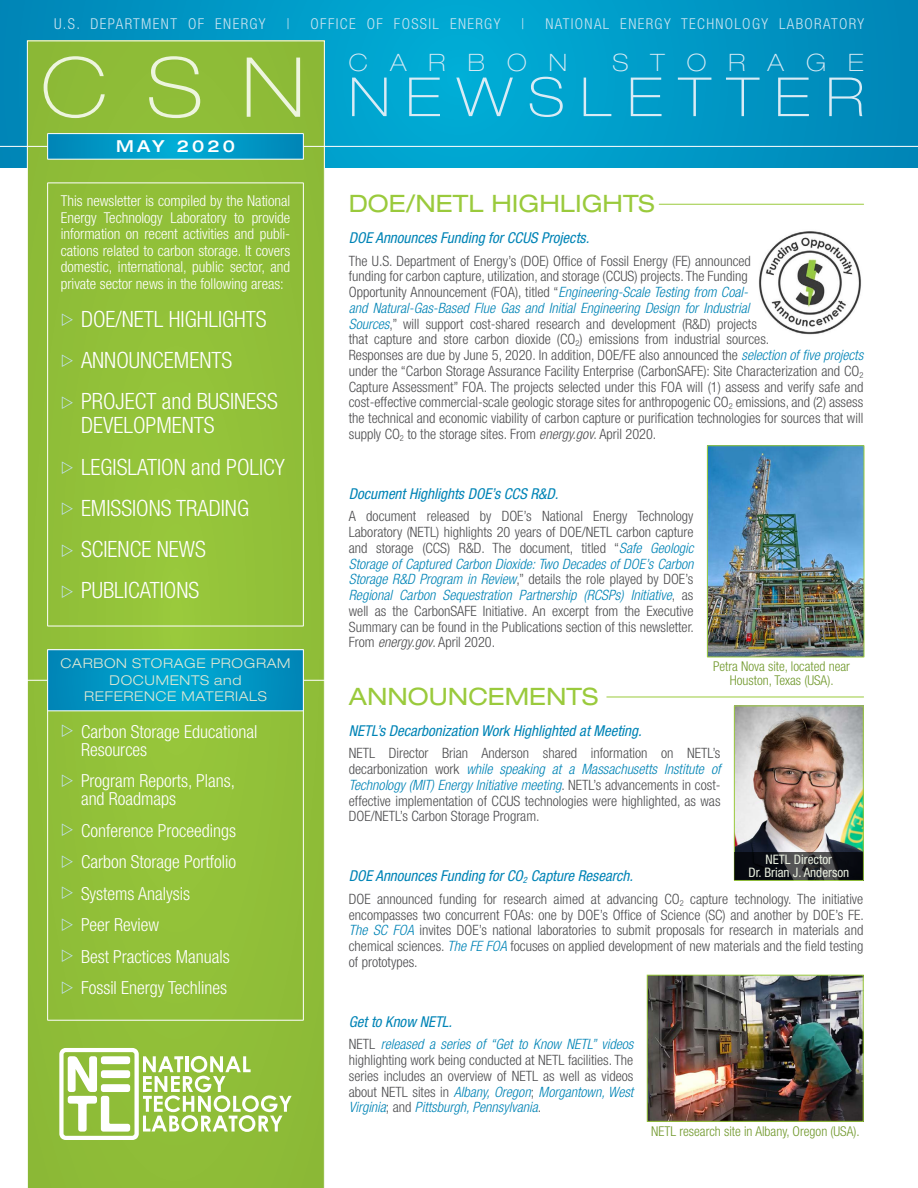
<style>
.page{position:relative;width:918px;height:1188px;background:#fff}
.page>*{position:absolute;margin:0;border:0;box-sizing:border-box;transform-origin:0 0}
.t1{font:100 expanded 54px "Helvetica Neue LT Std";letter-spacing:.3em;color:#d9ebf5}
.t2{font:expanded 24px "Helvetica Neue LT Std";color:#9aca3c}
.t3{font:100 expanded 24px "Helvetica Neue LT Std";letter-spacing:.92em;color:#d9ebf5}
.t4{font:300 condensed 22.5px/41.2px "Helvetica Neue LT Std";color:#fff}
.t5{font:300 condensed 18px/31.5px "Helvetica Neue LT Std";color:#fff}
.t6{font:500 expanded 16.5px "Helvetica Neue LT Std";letter-spacing:.185em;color:#fff}
.t7{font:300 condensed 15px/16.5px "Helvetica Neue LT Std";color:#fff;text-align:justify}
.t8{font:italic condensed 15px "Helvetica Neue";color:#0084b6}
.t9{font:300 condensed 15px "Helvetica Neue LT Std";letter-spacing:.09em;color:#cae4f1}
.t10{font:300 condensed 14.25px/15.8px "Helvetica Neue LT Std";color:#4d4d4f;text-align:justify}
.t11{font:300 condensed 13.5px/13.5px "Helvetica Neue LT Std";color:#70982b;text-align:center}
.t12{font:300 expanded 13.5px/16.5px "Helvetica Neue LT Std";letter-spacing:.05em;color:#e1e9d4;text-align:center}
.t13{font:condensed 13.05px/13px "Helvetica Neue LT Std";color:#e9efe0;text-align:center}
.s1{font-style:italic;color:#0084b6}
.s2{font-style:italic}
</style>
<div class="page">
<svg style="left:0;top:0;width:918px;height:167px;background:#009ac7"></svg>
<div style="left:27px;top:40px;width:298px;height:1148px;background:#91bf38"></div>
<hr style="left:0;top:146px;width:918px;height:1px;background:#fff">
<div style="left:47px;top:183px;width:257px;height:443px;border:1px solid #fff"></div>
<svg style="left:49px;top:135px;width:253px;height:23px;background:#0098c5"></svg>
<div style="left:47px;top:133px;width:257px;height:27px;border:1px solid #fff"></div>
<hr style="left:0;top:680px;width:329px;height:1px;background:#fff">
<svg style="left:49px;top:651px;width:253px;height:58px;background:#0097c5"></svg>
<div style="left:47px;top:649px;width:257px;height:62px;border:1px solid #fff"></div>
<svg style="left:59px;top:1048px;width:233px;height:92px"></svg>
<svg style="left:44px;top:56px;width:256px;height:62px;background:#9ac34c"></svg>
<hr style="left:659px;top:204px;width:205px;height:1px;background:#9aca3c">
<hr style="left:607px;top:697px;width:257px;height:1px;background:#9aca3c">
<img style="left:709px;top:447px;width:153px;height:208px">
<div style="left:707px;top:445px;width:157px;height:212px;border:1px solid #9aca3c"></div>
<img style="left:759px;top:231px;width:102px;height:104px">
<img style="left:736px;top:708px;width:126px;height:144px">
<div style="left:734px;top:706px;width:130px;height:175px;border:1px solid #9aca3c"></div>
<svg style="left:735px;top:852px;width:128px;height:28px;background:#1e2024"></svg>
<img style="left:649px;top:977px;width:213px;height:143px">
<div style="left:647px;top:975px;width:217px;height:147px;border:1px solid #9aca3c"></div>
<svg style="left:62px;top:313px;width:11px;height:13px"></svg>
<svg style="left:62px;top:355px;width:11px;height:12px"></svg>
<svg style="left:62px;top:396px;width:11px;height:13px"></svg>
<svg style="left:62px;top:461px;width:11px;height:13px"></svg>
<svg style="left:62px;top:502px;width:11px;height:13px"></svg>
<svg style="left:62px;top:544px;width:11px;height:12px"></svg>
<svg style="left:62px;top:585px;width:11px;height:13px"></svg>
<svg style="left:62px;top:725px;width:11px;height:12px"></svg>
<svg style="left:62px;top:774px;width:11px;height:13px"></svg>
<svg style="left:62px;top:824px;width:11px;height:12px"></svg>
<svg style="left:62px;top:855px;width:11px;height:13px"></svg>
<svg style="left:62px;top:887px;width:11px;height:12px"></svg>
<svg style="left:62px;top:918px;width:11px;height:13px"></svg>
<svg style="left:62px;top:950px;width:11px;height:12px"></svg>
<svg style="left:62px;top:981px;width:11px;height:13px"></svg>
<p class="t9" style="left:54px;top:15px;width:213px">U.S. DEPARTMENT OF ENERGY</p>
<p class="t9" style="left:286px;top:15px;width:5px">|</p>
<p class="t9" style="left:311px;top:15px;width:191px">OFFICE OF FOSSIL ENERGY</p>
<p class="t9" style="left:521px;top:15px;width:5px">|</p>
<p class="t9" style="left:545px;top:15px;width:320px">NATIONAL ENERGY TECHNOLOGY LABORATORY</p>
<p class="t6" style="left:116px;top:136px;width:120px">May 2020</p>
<p class="t7" style="left:61px;top:192px;width:231px">This newsletter is compiled by the National Energy Technology Laboratory to provide information on recent activities and publi&shy;cations related to carbon storage. It covers domestic, international, public sector, and private sector news in the following areas:</p>
<h3 class="t4" style="left:81px;top:298px;width:198px">DOE/NETL HIGHLIGHTS<br>ANNOUNCEMENTS<br>PROJECT and BUSINESS</h3>
<h3 class="t4" style="left:81px;top:404px;width:205px">DEVELOPMENTS<br>LEGISLATION and POLICY<br>EMISSIONS TRADING<br>SCIENCE NEWS<br>PUBLICATIONS</h3>
<p class="t12" style="left:61px;top:655px;width:231px">CARBON STORAGE PROGRAM<br>DOCUMENTS and<br>REFERENCE MATERIALS</p>
<p class="t5" style="left:81px;top:722px;width:178px;line-height:18px">Carbon Storage Educational<br>Resources</p>
<p class="t5" style="left:81px;top:772px;width:156px;line-height:18px">Program Reports, Plans, and Roadmaps</p>
<p class="t5" style="left:81px;top:815px;width:157px">Conference Proceedings<br>Carbon Storage Portfolio<br>Systems Analysis<br>Peer Review<br>Best Practices Manuals<br>Fossil Energy Techlines</p>
<h2 class="t3" style="left:349px;top:48px;width:220px">CARBON</h2>
<h2 class="t3" style="left:612px;top:48px;width:253px">STORAGE</h2>
<h1 class="t1" style="left:349px;top:65px;width:517px">NEWSLETTER</h1>
<h2 class="t2" style="left:349px;top:189px;width:307px">DOE/NETL HIGHLIGHTS</h2>
<p class="t8" style="left:349px;top:229px;width:242px">DOE Announces Funding for CCUS Projects.</p>
<p class="t10" style="left:349px;top:253px;width:516px;text-align:left">The U.S. Department of Energy’s (DOE) Office of Fossil Energy (FE) announced<br>funding for carbon capture, utilization, and storage (CCUS) projects. The Funding<br>Opportunity Announcement (FOA), titled “<span class="s1">Engineering-Scale Testing from Coal-<br>and Natural-Gas-Based Flue Gas and Initial Engineering Design for Industrial<br>Sources</span>,” will support cost-shared research and development (R&amp;D) projects<br>that capture and store carbon dioxide (CO<sub>2</sub>) emissions from industrial sources.<br>Responses are due by June 5, 2020. In addition, DOE/FE also announced the <span class="s1">selection of five projects </span>under the “Carbon Storage Assurance Facility Enterprise (CarbonSAFE): Site Characterization and CO<sub>2<br></sub>Capture Assessment” FOA. The projects selected under this FOA will (1) assess and verify safe and cost-effective commercial-scale geologic storage sites for anthropogenic CO<sub>2</sub> emissions, and (2) assess the technical and economic viability of carbon capture or purification technologies for sources that will supply CO<sub>2</sub> to the storage sites. From <span class="s2">energy.gov</span>. April 2020.</p>
<p class="t8" style="left:349px;top:485px;width:211px">Document Highlights DOE’s CCS R&amp;D.</p>
<p class="t10" style="left:349px;top:508px;width:347px">A document released by DOE’s National Energy Technology Laboratory (NETL) highlights 20 years of DOE/NETL carbon capture and storage (CCS) R&amp;D. The document, titled “<span class="s1">Safe Geologic Storage of Captured Carbon Dioxide: Two Decades of DOE’s Carbon Storage R&amp;D Program in Review</span>,” details the role played by DOE’s <span class="s1">Regional Carbon Sequestration Partnership (RCSPs) Initiative</span>, as well as the CarbonSAFE Initiative. An excerpt from the Executive Summary can be found in the Publications section of this newsletter.<br>From <span class="s2">energy.gov</span>. April 2020.</p>
<h2 class="t2" style="left:349px;top:682px;width:251px">ANNOUNCEMENTS</h2>
<p class="t8" style="left:349px;top:722px;width:294px">NETL’s Decarbonization Work Highlighted at Meeting.</p>
<p class="t10" style="left:349px;top:745px;width:373px">NETL Director Brian Anderson shared information on NETL’s decarbonization work <span class="s1">while speaking at a Massachusetts Institute of Technology (MIT) Energy Initiative meeting</span>. NETL’s advancements in cost&shy;effective implementation of CCUS technologies were highlighted, as was DOE/NETL’s Carbon Storage Program.</p>
<p class="t11" style="left:713px;top:660px;width:138px">Petra Nova site, located near<br>Houston, Texas (USA).</p>
<p class="t13" style="left:748px;top:853px;width:102px">NETL Director<br>Dr. Brian J. Anderson</p>
<p class="t8" style="left:349px;top:867px;width:286px">DOE Announces Funding for CO<sub>2</sub> Capture Research.</p>
<p class="t10" style="left:349px;top:891px;width:517px">DOE announced funding for research aimed at advancing CO<sub>2</sub> capture technology. The initiative encompasses two concurrent FOAs: one by DOE’s Office of Science (SC) and another by DOE’s FE.<br><span class="s1">The SC FOA</span> invites DOE’s national laboratories to submit proposals for research in materials and chemical sciences. <span class="s1">The FE FOA</span> focuses on applied development of new materials and the field testing of prototypes.</p>
<p class="t8" style="left:349px;top:1013px;width:105px">Get to Know NETL.</p>
<p class="t10" style="left:349px;top:1036px;width:286px">NETL <span class="s1">released a series of “Get to Know NETL” videos </span>highlighting work being conducted at NETL facilities. The series includes an overview of NETL as well as videos about NETL sites in <span class="s1">Albany, Oregon</span>; <span class="s1">Morgantown, West Virginia</span>; and <span class="s1">Pittsburgh, Pennsylvania</span>.</p>
<p class="t11" style="left:651px;top:1124px;width:210px">NETL research site in Albany, Oregon (USA).</p>
</div>
